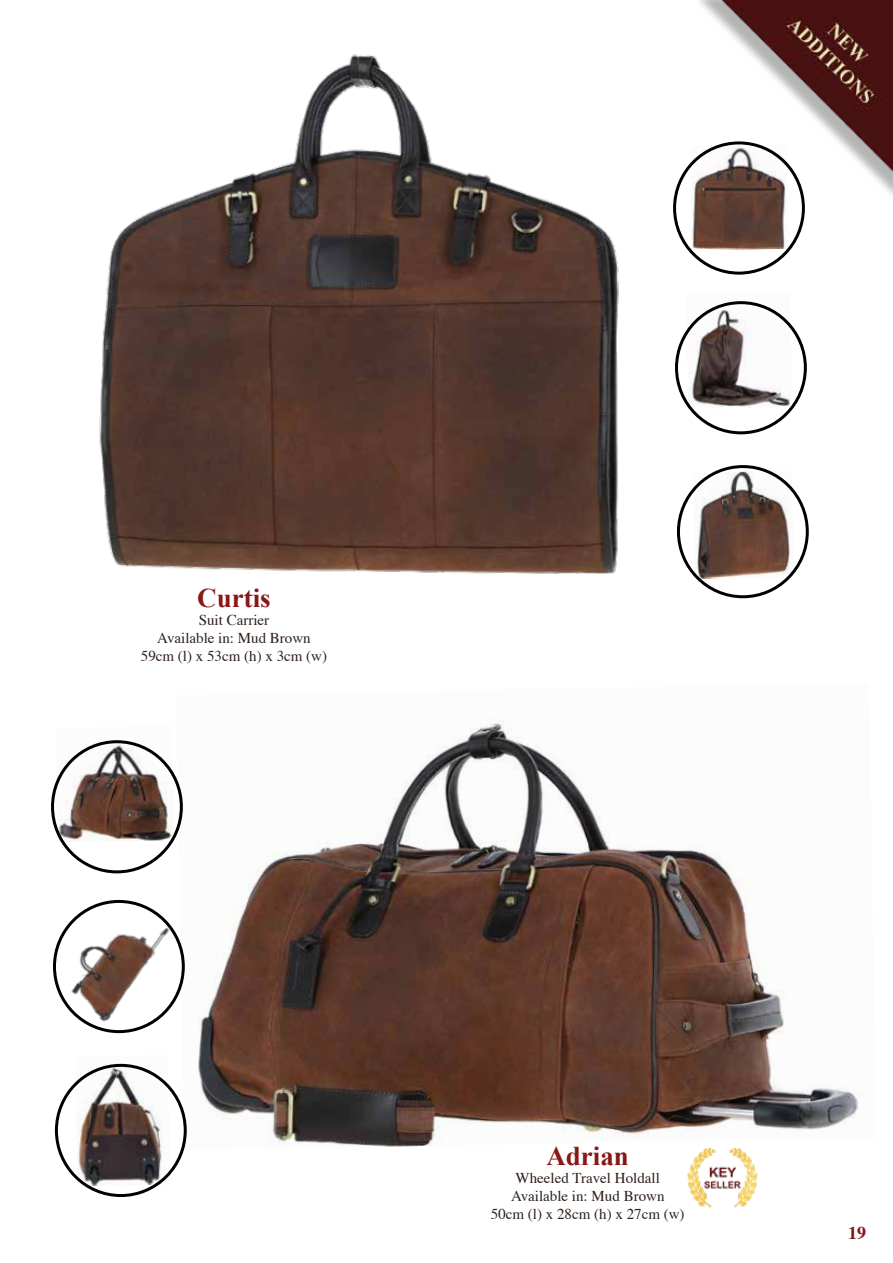
<style>
.page{position:relative;width:893px;height:1263px;background:#fff}
.page>*{position:absolute;margin:0;border:0;box-sizing:border-box;transform-origin:0 0}
.t1{font:700 27px "Times New Roman";color:#881817}
.t2{font:700 18px "Times";color:#881817}
.t3{font:15px/18px "Times";color:#2d201a;text-align:center}
</style>
<div class="page">
<img style="left:686px;top:301px;width:106px;height:108px">
<img style="left:176px;top:719px;width:682px;height:431px">
<img style="left:99px;top:54px;width:520px;height:520px">
<img style="left:690px;top:161px;width:99px;height:89px">
<img style="left:693px;top:471px;width:101px;height:108px">
<div style="left:675px;top:301px;width:132px;height:133px;border:3px solid #000;border-radius:50%"></div>
<div style="left:677px;top:465px;width:132px;height:133px;border:3px solid #000;border-radius:50%"></div>
<img style="left:56px;top:740px;width:118px;height:102px">
<div style="left:51px;top:740px;width:132px;height:133px;border:3px solid #000;border-radius:50%"></div>
<img style="left:53px;top:898px;width:151px;height:127px">
<div style="left:53px;top:900px;width:132px;height:133px;border:3px solid #000;border-radius:50%"></div>
<img style="left:75px;top:1063px;width:95px;height:123px">
<div style="left:55px;top:1064px;width:132px;height:133px;border:3px solid #000;border-radius:50%"></div>
<div style="left:692px;top:0;width:201px;height:203px;background:#000;opacity:.3"></div>
<img style="left:710px;top:0;width:183px;height:188px">
<img style="left:663px;top:1125px;width:118px;height:83px">
<h1 class="t1" style="left:197px;top:579px;width:75px">Curtis</h1>
<p class="t3" style="left:141px;top:610px;width:188px">Suit Carrier<br>Available in: Mud Brown<br>59cm (l) x 53cm (h) x 3cm (w)</p>
<h1 class="t1" style="left:546px;top:1137px;width:84px">Adrian</h1>
<p class="t3" style="left:491px;top:1168px;width:195px">Wheeled Travel Holdall<br>Available in: Mud Brown<br>50cm (l) x 28cm (h) x 27cm (w)</p>
<p class="t2" style="left:848px;top:1215px;width:19px">19</p>
</div>
